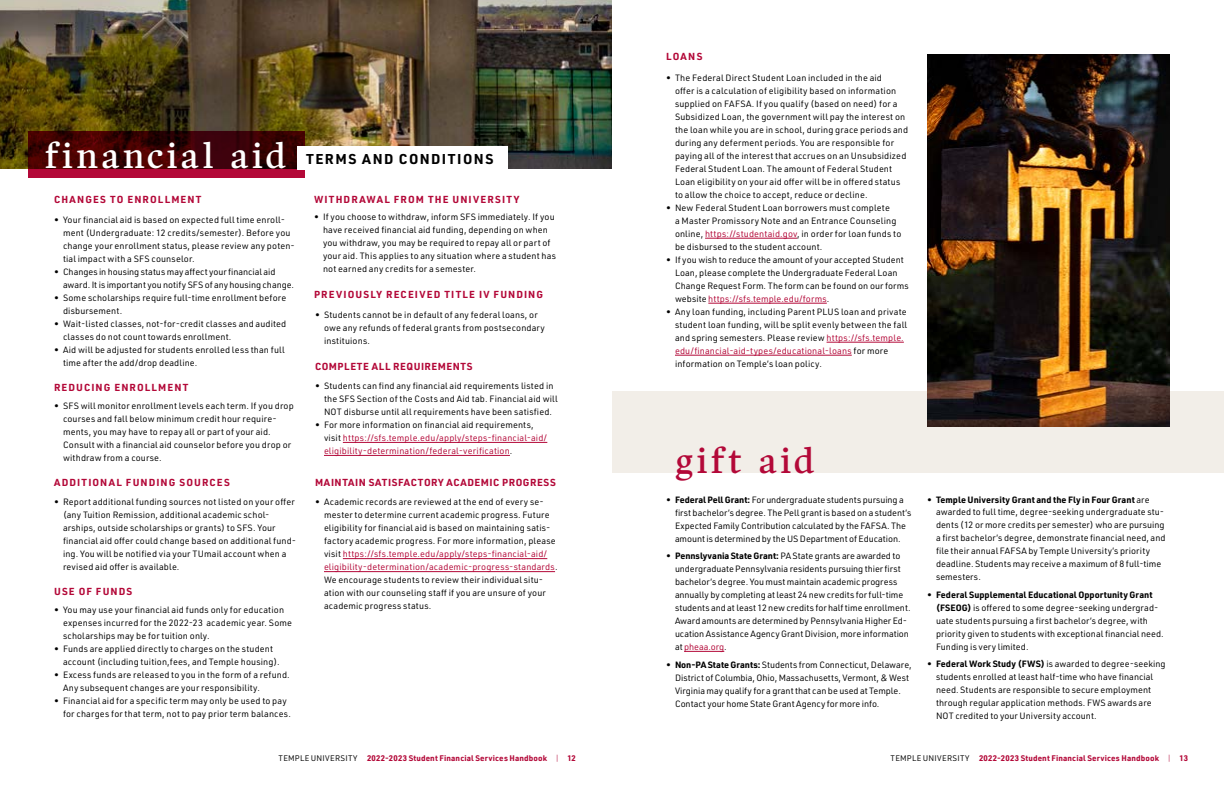
<style>
.page{position:relative;width:1224px;height:792px;background:#fff}
.page>*{position:absolute;margin:0;border:0;box-sizing:border-box;transform-origin:0 0}
.t1{font:36px "Harfang";letter-spacing:.095em;color:#fff}
.t2{font:36px "Harfang";letter-spacing:.095em;color:#b30838}
.t3{font:700 14px "URWDIN";letter-spacing:.11em;color:#000}
.t4{font:700 10px "URWDIN";letter-spacing:.11em;color:#b30838}
.t5{font:700 10px "URWDIN";letter-spacing:.06em;color:#b30838}
.t6{font:9px/13px "URWDIN";letter-spacing:.015em;color:#000}
.t7{font:9px/13px "URWDIN";letter-spacing:-.005em;color:#000}
.t8{font:9px/13px "URWDIN";letter-spacing:.015em;color:#b30838}
.t9{font:700 8px "URWDIN";letter-spacing:.02em;color:#b30838}
.s1{color:#000}
.s2{color:#b30838}
.s3{font-weight:700}
.s4{font-weight:400;color:#000}
.s5{font-weight:300}
</style>
<div class="page">
<img style="left:0;top:0;width:611px;height:168px">
<svg style="left:28px;top:131px;width:276px;height:46px;background:#52030d"></svg>
<div style="left:297px;top:147px;width:211px;height:23px;background:#fff"></div>
<hr style="left:343px;top:558px;width:204px;height:1px;background:#b30838">
<hr style="left:324px;top:571px;width:231px;height:1px;background:#b30838">
<hr style="left:343px;top:442px;width:204px;height:1px;background:#b30838">
<hr style="left:324px;top:455px;width:186px;height:1px;background:#b30838">
<hr style="left:705px;top:238px;width:92px;height:1px;background:#b30838">
<hr style="left:708px;top:303px;width:119px;height:1px;background:#b30838">
<hr style="left:827px;top:342px;width:77px;height:1px;background:#b30838">
<hr style="left:675px;top:355px;width:177px;height:1px;background:#b30838">
<hr style="left:684px;top:651px;width:40px;height:1px;background:#b30838">
<div style="left:612px;top:392px;width:612px;height:81px;background:#f2eee8"></div>
<img style="left:927px;top:54px;width:243px;height:373px">
<h1 class="t1" style="left:45px;top:134px;width:243px">financial aid</h1>
<h2 class="t3" style="left:306px;top:150px;width:189px">TERMS AND CONDITIONS</h2>
<p class="t4" style="left:54px;top:192px;width:149px">CHANGES TO ENROLLMENT</p>
<p class="t6" style="left:63px;top:213px;width:233px;text-indent:-9px">• Your financial aid is based on expected full time enroll&shy;ment (Undergraduate: 12 credits/semester). Before you change your enrollment status, please review any poten&shy;tial impact with a SFS counselor.</p>
<p class="t7" style="left:63px;top:265px;width:233px;text-indent:-9px">• Changes in housing status may affect your financial aid award. It is important you notify SFS of any housing change.</p>
<p class="t6" style="left:63px;top:291px;width:225px;text-indent:-9px">• Some scholarships require full-time enrollment before disbursement.</p>
<p class="t6" style="left:63px;top:317px;width:225px;text-indent:-9px">• Wait-listed classes, not-for-credit classes and audited classes do not count towards enrollment.</p>
<p class="t6" style="left:63px;top:343px;width:223px;text-indent:-9px">• Aid will be adjusted for students enrolled less than full time after the add/drop deadline.</p>
<p class="t4" style="left:54px;top:380px;width:136px">REDUCING ENROLLMENT</p>
<p class="t6" style="left:63px;top:399px;width:232px;text-indent:-9px">• SFS will monitor enrollment levels each term. If you drop courses and fall below minimum credit hour require&shy;ments, you may have to repay all or part of your aid.<br>Consult with a financial aid counselor before you drop or withdraw from a course.</p>
<p class="t4" style="left:54px;top:475px;width:177px">ADDITIONAL FUNDING SOURCES</p>
<p class="t6" style="left:63px;top:495px;width:235px;text-indent:-9px">• Report additional funding sources not listed on your offer (any Tuition Remission, additional academic schol&shy;arships, outside scholarships or grants) to SFS. Your financial aid offer could change based on additional fund&shy;ing. You will be notified via your TUmail account when a revised aid offer is available.</p>
<p class="t4" style="left:54px;top:584px;width:80px">USE OF FUNDS</p>
<p class="t6" style="left:63px;top:603px;width:231px;text-indent:-9px">• You may use your financial aid funds only for education expenses incurred for the 2022-23 academic year. Some scholarships may be for tuition only.</p>
<p class="t6" style="left:63px;top:642px;width:218px;text-indent:-9px">• Funds are applied directly to charges on the student account (including tuition,fees, and Temple housing).</p>
<p class="t6" style="left:63px;top:668px;width:228px;text-indent:-9px">• Excess funds are released to you in the form of a refund.<br>Any subsequent changes are your responsibility.</p>
<p class="t6" style="left:63px;top:694px;width:229px;text-indent:-9px">• Financial aid for a specific term may only be used to pay for charges for that term, not to pay prior term balances.</p>
<p class="t4" style="left:314px;top:192px;width:207px">WITHDRAWAL FROM THE UNIVERSITY</p>
<p class="t6" style="left:323px;top:210px;width:235px;text-indent:-9px">• If you choose to withdraw, inform SFS immediately. If you have received financial aid funding, depending on when you withdraw, you may be required to repay all or part of your aid. This applies to any situation where a student has not earned any credits for a semester.</p>
<p class="t4" style="left:314px;top:287px;width:231px">PREVIOUSLY RECEIVED TITLE IV FUNDING</p>
<p class="t6" style="left:324px;top:308px;width:223px;text-indent:-9px">• Students cannot be in default of any federal loans, or owe any refunds of federal grants from postsecondary instituions.</p>
<p class="t5" style="left:315px;top:359px;width:159px">COMPLETE ALL REQUIREMENTS</p>
<p class="t6" style="left:324px;top:379px;width:235px;text-indent:-9px">• Students can find any financial aid requirements listed in the SFS Section of the Costs and Aid tab. Financial aid will<br>NOT disburse until all requirements have been satisfied.</p>
<p class="t8" style="left:324px;top:418px;width:225px;text-indent:-9px"><span class="s1">• For more information on financial aid requirements, visit</span> https://sfs.temple.edu/apply/steps-financial-aid/ eligibility-determination/federal-verification<span class="s1">.</span></p>
<p class="t5" style="left:315px;top:475px;width:242px">MAINTAIN SATISFACTORY ACADEMIC PROGRESS</p>
<p class="t6" style="left:324px;top:495px;width:235px;text-indent:-9px">• Academic records are reviewed at the end of every se&shy;mester to determine current academic progress. Future eligibility for financial aid is based on maintaining satis&shy;factory academic progress. For more information, please visit <span class="s2">https://sfs.temple.edu/apply/steps-financial-aid/ eligibility-determination/academic-progress-standards</span>.<br>We encourage students to review their individual situ&shy;ation with our counseling staff if you are unsure of your academic progress status.</p>
<p class="t4" style="left:666px;top:50px;width:38px">LOANS</p>
<p class="t6" style="left:675px;top:71px;width:235px;text-indent:-9px">• The Federal Direct Student Loan included in the aid<br>offer is a calculation of eligibility based on information supplied on FAFSA. If you qualify (based on need) for a Subsidized Loan, the government will pay the interest on the loan while you are in school, during grace periods and during any deferment periods. You are responsible for paying all of the interest that accrues on an Unsubsidized Federal Student Loan. The amount of Federal Student Loan eligibility on your aid offer will be in offered status to allow the choice to accept, reduce or decline.</p>
<p class="t6" style="left:675px;top:201px;width:228px;text-indent:-9px">• New Federal Student Loan borrowers must complete<br>a Master Promissory Note and an Entrance Counseling online, <span class="s2">https://studentaid.gov</span>, in order for loan funds to be disbursed to the student account.</p>
<p class="t6" style="left:675px;top:253px;width:235px;text-indent:-9px">• If you wish to reduce the amount of your accepted Student Loan, please complete the Undergraduate Federal Loan Change Request Form. The form can be found on our forms website <span class="s2">https://sfs.temple.edu/forms</span>.</p>
<p class="t6" style="left:675px;top:305px;width:234px;text-indent:-9px">• Any loan funding, including Parent PLUS loan and private student loan funding, will be split evenly between the fall and spring semesters. Please review <span class="s2">https://sfs.temple. edu/financial-aid-types/educational-loans</span> for more information on Temple’s loan policy.</p>
<h1 class="t2" style="left:675px;top:439px;width:141px">gift aid</h1>
<p class="t7" style="left:675px;top:493px;width:238px;text-indent:-9px">• <span class="s3">Federal Pell Grant:</span> For undergraduate students pursuing a first bachelor’s degree. The Pell grant is based on a student’s Expected Family Contribution calculated by the FAFSA. The amount is determined by the US Department of Education.</p>
<p class="t7" style="left:675px;top:549px;width:237px;text-indent:-9px">• <span class="s3">Pennslyvania State Grant:</span> PA State grants are awarded to undergraduate Pennsylvania residents pursuing thier first bachelor’s degree. You must maintain academic progress annually by completing at least 24 new credits for full-time students and at least 12 new credits for half time enrollment.<br>Award amounts are determined by Pennsylvania Higher Ed&shy;ucation Assistance Agency Grant Division, more information at <span class="s2">pheaa.org</span>.</p>
<p class="t7" style="left:675px;top:658px;width:238px;text-indent:-9px">• <span class="s3">Non-PA State Grants:</span> Students from Connecticut, Delaware, District of Columbia, Ohio, Massachusetts, Vermont, &amp; West Virginia may qualify for a grant that can be used at Temple.<br>Contact your home State Grant Agency for more info.</p>
<p class="t6" style="left:936px;top:493px;width:231px;text-indent:-9px">• <span class="s3">Temple University Grant and the Fly in Four Grant</span> are awarded to full time, degree-seeking undergraduate stu&shy;dents (12 or more credits per semester) who are pursuing a first bachelor’s degree, demonstrate financial need, and file their annual FAFSA by Temple University’s priority deadline. Students may receive a maximum of 8 full-time semesters.</p>
<p class="t6" style="left:936px;top:588px;width:229px;text-indent:-9px">• <span class="s3">Federal Supplemental Educational Opportunity Grant (FSEOG)</span> is offered to some degree-seeking undergrad&shy;uate students pursuing a first bachelor’s degree, with priority given to students with exceptional financial need.<br>Funding is very limited.</p>
<p class="t6" style="left:936px;top:657px;width:231px;text-indent:-9px">• <span class="s3">Federal Work Study (FWS)</span> is awarded to degree-seeking students enrolled at least half-time who have financial need. Students are responsible to secure employment through regular application methods. FWS awards are NOT credited to your University account.</p>
<p class="t9" style="left:279px;top:752px;width:299px"><span class="s4">TEMPLE UNIVERSITY</span> 2022-2023 Student Financial Services Handbook <span class="s5">|</span> 12</p>
<p class="t9" style="left:891px;top:752px;width:299px"><span class="s4">TEMPLE UNIVERSITY</span> 2022-2023 Student Financial Services Handbook <span class="s5">|</span> 13</p>
</div>
